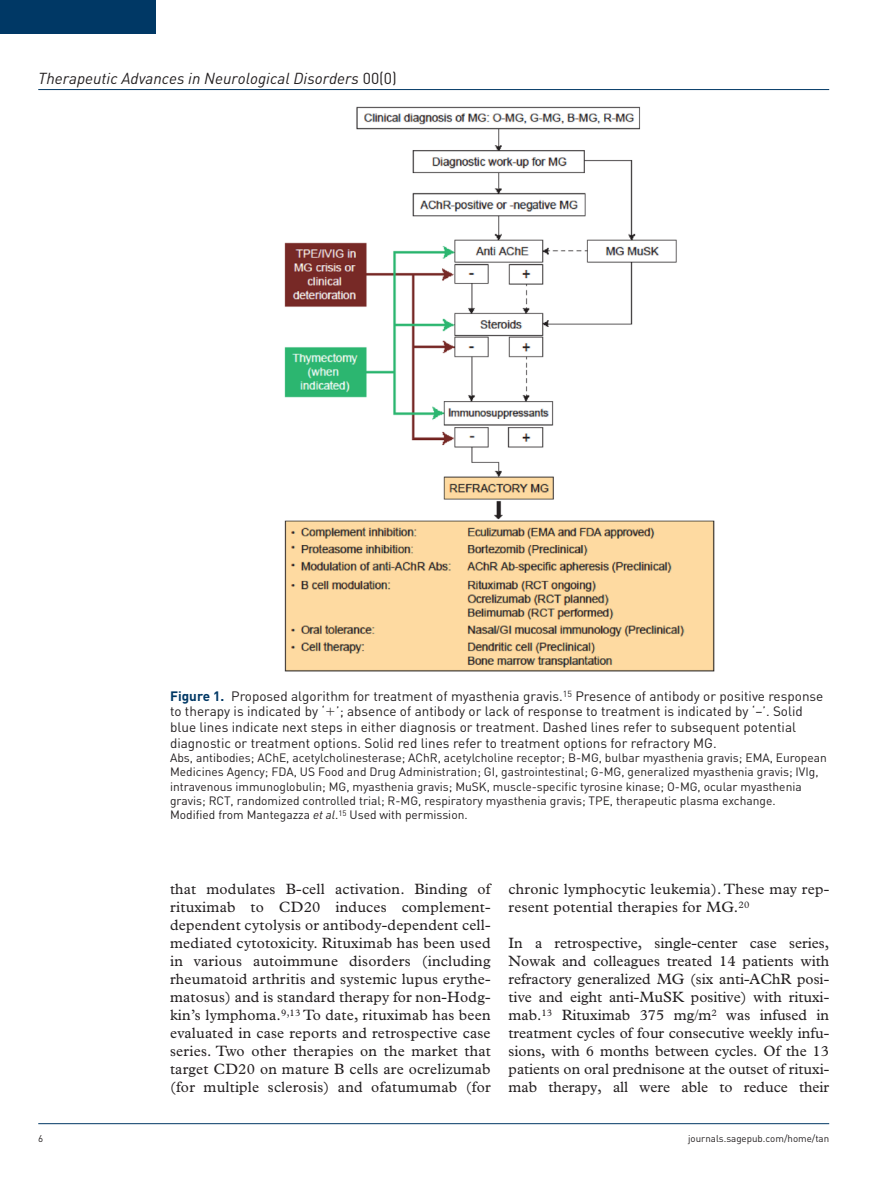
<style>
.page{position:relative;width:893px;height:1191px;background:#fff}
.page>*{position:absolute;margin:0;border:0;box-sizing:border-box;transform-origin:0 0}
.t1{font:italic 15.75px "DIN";color:#231f20}
.t2{font:15px/18px "Plantin Std";letter-spacing:.015em;color:#231f20;text-align:justify}
.t3{font:13.5px/15.8px "DIN";color:#231f20}
.t4{font:12px/14.2px "DIN";color:#231f20}
.t5{font:9.75px "DIN";color:#231f20}
.s1{font-style:normal}
.s2{font-weight:700;color:#003865}
.s3{font-style:italic}
</style>
<div class="page">
<hr style="left:38px;top:89px;width:791px;height:1px;background:#003865">
<hr style="left:38px;top:1123px;width:791px;height:1px;background:#003865">
<div style="left:0;top:0;width:155px;height:34px;background:#003865"></div>
<img style="left:284px;top:106px;width:431px;height:566px">
<p class="t1" style="left:38px;top:68px;width:360px">Therapeutic Advances in Neurological Disorders <span class="s1">00(0)</span></p>
<p class="t3" style="left:170px;top:687px;width:655px"><span class="s2">Figure 1.</span> Proposed algorithm for treatment of myasthenia gravis.<sup>15</sup> Presence of antibody or positive response to therapy is indicated by ‘ ’; absence of antibody or lack of response to treatment is indicated by ‘−’. Solid blue lines indicate next steps in either diagnosis or treatment. Dashed lines refer to subsequent potential diagnostic or treatment options. Solid red lines refer to treatment options for refractory MG.</p>
<p class="t4" style="left:170px;top:750px;width:658px">Abs, antibodies; AChE, acetylcholinesterase; AChR, acetylcholine receptor; B-MG, bulbar myasthenia gravis; EMA, European Medicines Agency; FDA, US Food and Drug Administration; GI, gastrointestinal; G-MG, generalized myasthenia gravis; IVIg, intravenous immunoglobulin; MG, myasthenia gravis; MuSK, muscle-specific tyrosine kinase; O-MG, ocular myasthenia gravis; RCT, randomized controlled trial; R-MG, respiratory myasthenia gravis; TPE, therapeutic plasma exchange.<br>Modified from Mantegazza <span class="s3">et al</span>.<sup>15</sup> Used with permission.</p>
<p class="t2" style="left:170px;top:880px;width:322px">that modulates B-cell activation. Binding of rituximab to CD20 induces complement&shy;dependent cytolysis or antibody-dependent cell&shy;mediated cytotoxicity. Rituximab has been used in various autoimmune disorders (including rheumatoid arthritis and systemic lupus erythe&shy;matosus) and is standard therapy for non-Hodg&shy;kin’s lymphoma.<sup>9,13</sup> To date, rituximab has been evaluated in case reports and retrospective case series. Two other therapies on the market that target CD20 on mature B cells are ocrelizumab (for multiple sclerosis) and ofatumumab (for</p>
<p class="t2" style="left:509px;top:880px;width:322px">chronic lymphocytic leukemia). These may rep&shy;resent potential therapies for MG.<sup>20</sup></p>
<p class="t2" style="left:509px;top:934px;width:322px">In a retrospective, single-center case series, Nowak and colleagues treated 14 patients with refractory generalized MG (six anti-AChR posi&shy;tive and eight anti-MuSK positive) with rituxi&shy;mab.<sup>13</sup> Rituximab 375 mg/m<sup>2</sup> was infused in treatment cycles of four consecutive weekly infu&shy;sions, with 6 months between cycles. Of the 13 patients on oral prednisone at the outset of rituxi&shy;mab therapy, all were able to reduce their</p>
<p class="t5" style="left:38px;top:1132px;width:7px">6</p>
<p class="t5" style="left:688px;top:1132px;width:143px">journals.sagepub.com/home/tan</p>
</div>
